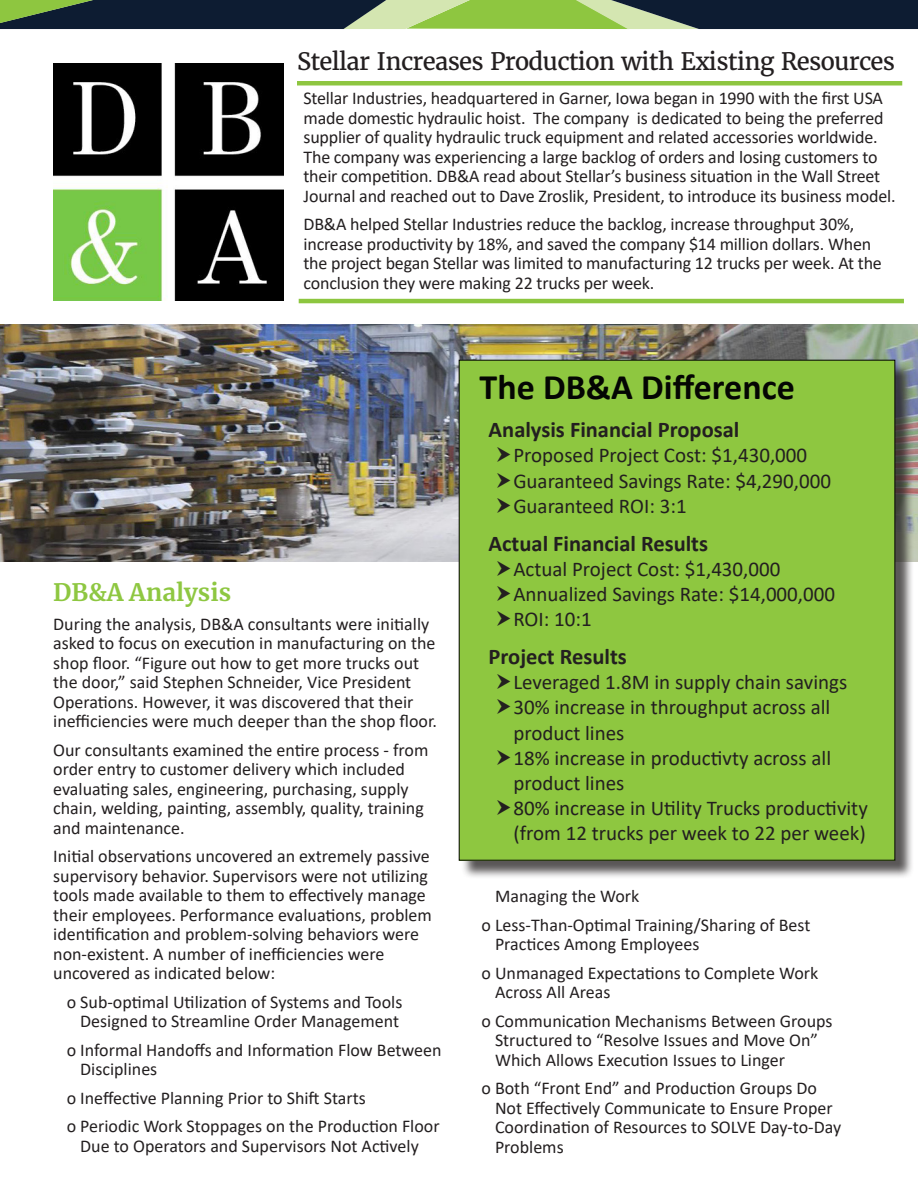
<style>
.page{position:relative;width:918px;height:1188px;background:#fff}
.page>*{position:absolute;margin:0;border:0;box-sizing:border-box;transform-origin:0 0}
.Paragraph_Style_1{font:700 36px "Calibri";color:#040503}
.t1{font:24px "Merriweather";letter-spacing:-.03em;color:#231f20}
.Paragraph_Style_1-2{font:700 24px "Merriweather";color:#8ec741}
.t2{font:700 22.5px "Calibri";color:#231f20}
.t3{font:21px/25.2px "Calibri";color:#231f20}
.Paragraph_Style_1-3{font:18px/19.5px "Calibri";color:#231f20}
</style>
<div class="page">
<div style="left:297px;top:81px;width:605px;height:5px;background:#8ec641"></div>
<hr style="left:299px;top:299px;width:605px;height:4px;background:#8dc63f">
<img style="left:53px;top:63px;width:231px;height:238px">
<svg style="left:0;top:0;width:918px;height:29px;background:#455d47"></svg>
<img style="left:0;top:324px;width:918px;height:238px">
<div style="left:461px;top:362px;width:453px;height:517px;background:#231f20;opacity:.75"></div>
<div style="left:459px;top:360px;width:436px;height:500px;background:#8ec740"></div>
<p class="t1" style="left:297px;top:46px;width:600px">Stellar Increases Production with Existing Resources</p>
<p class="Paragraph_Style_1-3" style="left:303px;top:88px;width:594px">Stellar Industries, headquartered in Garner, Iowa began in 1990 with the first USA made domestic hydraulic hoist. The company is dedicated to being the preferred supplier of quality hydraulic truck equipment and related accessories worldwide.<br>The company was experiencing a large backlog of orders and losing customers to their competition. DB&amp;A read about Stellar’s business situation in the Wall Street Journal and reached out to Dave Zroslik, President, to introduce its business model.</p>
<p class="Paragraph_Style_1-3" style="left:303px;top:214px;width:580px">DB&amp;A helped Stellar Industries reduce the backlog, increase throughput 30%, increase productivity by 18%, and saved the company $14 million dollars. When the project began Stellar was limited to manufacturing 12 trucks per week. At the conclusion they were making 22 trucks per week.</p>
<p class="Paragraph_Style_1-2" style="left:53px;top:576px;width:179px">DB&amp;A Analysis</p>
<p class="Paragraph_Style_1-3" style="left:53px;top:613px;width:385px">During the analysis, DB&amp;A consultants were initially asked to focus on execution in manufacturing on the shop floor. “Figure out how to get more trucks out the door,” said Stephen Schneider, Vice President Operations. However, it was discovered that their inefficiencies were much deeper than the shop floor.</p>
<p class="Paragraph_Style_1-3" style="left:53px;top:739px;width:377px">Our consultants examined the entire process - from order entry to customer delivery which included evaluating sales, engineering, purchasing, supply chain, welding, painting, assembly, quality, training and maintenance.</p>
<p class="Paragraph_Style_1-3" style="left:53px;top:846px;width:380px">Initial observations uncovered an extremely passive supervisory behavior. Supervisors were not utilizing tools made available to them to effectively manage their employees. Performance evaluations, problem identification and problem-solving behaviors were non-existent. A number of inefficiencies were uncovered as indicated below:</p>
<p class="Paragraph_Style_1-3" style="left:67px;top:991px;width:337px;text-align:center">o Sub-optimal Utilization of Systems and Tools<br>Designed to Streamline Order Management</p>
<p class="Paragraph_Style_1-3" style="left:80px;top:1039px;width:363px;text-indent:-14px">o Informal Handoffs and Information Flow Between<br>Disciplines</p>
<p class="Paragraph_Style_1-3" style="left:67px;top:1087px;width:301px">o Ineffective Planning Prior to Shift Starts</p>
<p class="Paragraph_Style_1-3" style="left:67px;top:1116px;width:374px;text-align:center">o Periodic Work Stoppages on the Production Floor<br>Due to Operators and Supervisors Not Actively</p>
<p class="Paragraph_Style_1" style="left:480px;top:362px;width:317px">The DB&amp;A Difference</p>
<p class="t2" style="left:489px;top:414px;width:252px">Analysis Financial Proposal</p>
<p class="t3" style="left:513px;top:442px;width:295px">Proposed Project Cost: $1,430,000</p>
<p class="t3" style="left:513px;top:467px;width:319px">Guaranteed Savings Rate: $4,290,000</p>
<p class="t3" style="left:513px;top:493px;width:175px">Guaranteed ROI: 3:1</p>
<p class="t2" style="left:489px;top:527px;width:221px">Actual Financial Results</p>
<p class="t3" style="left:513px;top:556px;width:269px">Actual Project Cost: $1,430,000</p>
<p class="t3" style="left:513px;top:581px;width:323px">Annualized Savings Rate: $14,000,000</p>
<p class="t3" style="left:513px;top:606px;width:80px">ROI: 10:1</p>
<p class="t2" style="left:489px;top:641px;width:140px">Project Results</p>
<p class="t3" style="left:513px;top:669px;width:335px">Leveraged 1.8M in supply chain savings</p>
<p class="t3" style="left:513px;top:694px;width:319px">30% increase in throughput across all product lines</p>
<p class="t3" style="left:513px;top:745px;width:319px">18% increase in productivty across all product lines</p>
<p class="t3" style="left:513px;top:795px;width:356px">80% increase in Utility Trucks productivity (from 12 trucks per week to 22 per week)</p>
<p class="Paragraph_Style_1-3" style="left:495px;top:886px;width:146px">Managing the Work</p>
<p class="Paragraph_Style_1-3" style="left:495px;top:915px;width:317px;text-indent:-14px">o Less-Than-Optimal Training/Sharing of Best<br>Practices Among Employees</p>
<p class="Paragraph_Style_1-3" style="left:495px;top:963px;width:325px;text-indent:-14px">o Unmanaged Expectations to Complete Work<br>Across All Areas</p>
<p class="Paragraph_Style_1-3" style="left:495px;top:1011px;width:339px;text-indent:-14px">o Communication Mechanisms Between Groups<br>Structured to “Resolve Issues and Move On”<br>Which Allows Execution Issues to Linger</p>
<p class="Paragraph_Style_1-3" style="left:495px;top:1078px;width:348px;text-indent:-14px">o Both “Front End” and Production Groups Do Not Effectively Communicate to Ensure Proper Coordination of Resources to SOLVE Day-to-Day Problems</p>
</div>
